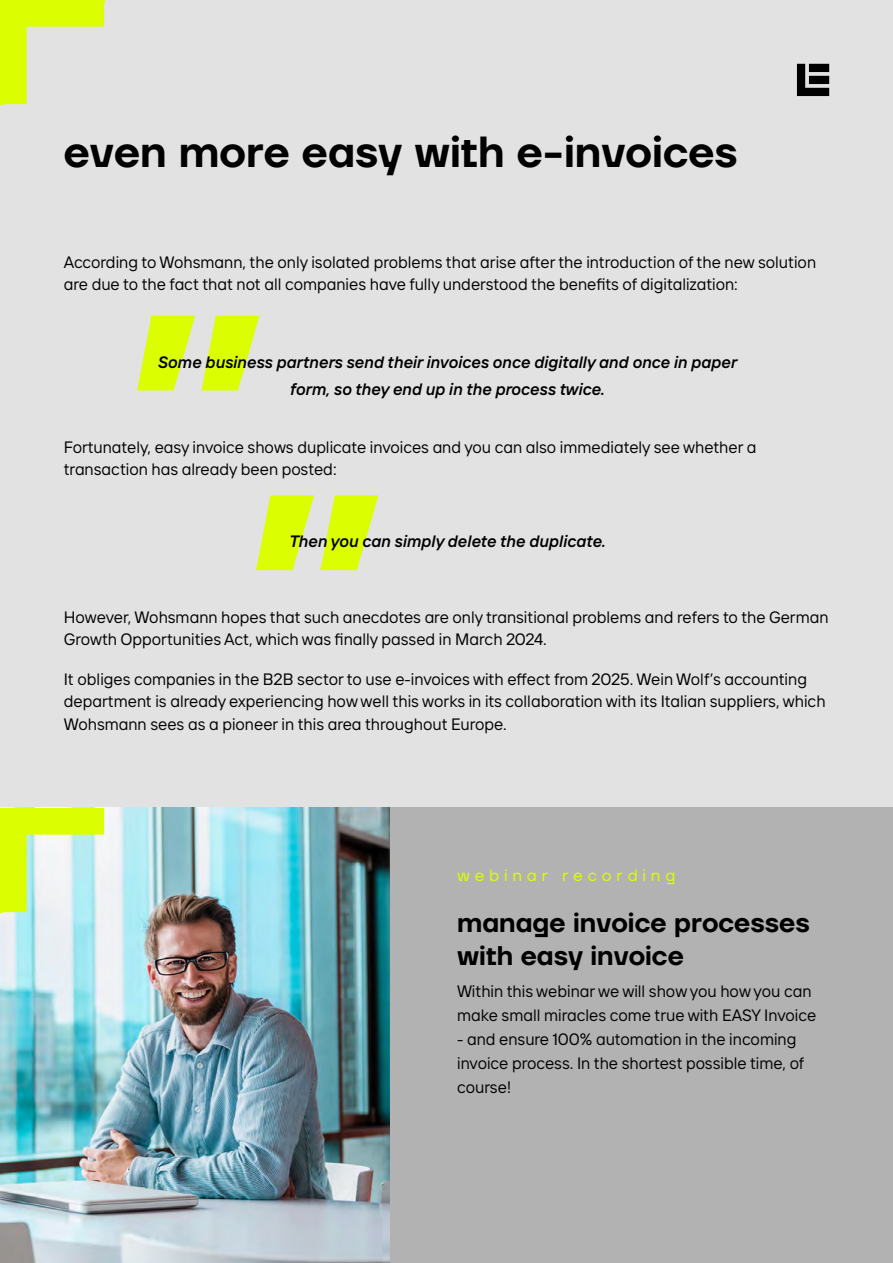
<style>
.page{position:relative;width:893px;height:1263px;background:#e2e2e2}
.page>*{position:absolute;margin:0;border:0;box-sizing:border-box;transform-origin:0 0}
.t1{font:600 43.5px "easyheadfont";color:#000}
.t2{font:600 27px/32.4px "easyheadfont";color:#000}
.t3{font:16.5px/22.5px "easytextfont";color:#000}
.t4{font:16.5px/27px "easytextfont Dm Bd It";color:#000;text-align:center}
.t5{font:16.5px "easyheadfont";letter-spacing:.29em;color:#dbff00}
</style>
<div class="page">
<svg style="left:797px;top:64px;width:32px;height:32px"></svg>
<div style="left:0;top:808px;width:893px;height:455px;background:#b2b2b2"></div>
<img style="left:0;top:808px;width:390px;height:455px">
<svg style="left:2px;top:808px;width:102px;height:104px;background:#d8f688"></svg>
<svg style="left:137px;top:316px;width:122px;height:74px"></svg>
<svg style="left:256px;top:495px;width:122px;height:75px"></svg>
<svg style="left:2px;top:2px;width:102px;height:102px"></svg>
<hr style="left:0;top:0;width:104px;height:2px;background:#dbff00">
<hr style="left:0;top:0;width:2px;height:104px;background:#dbff00">
<hr style="left:0;top:808px;width:2px;height:104px;background:#dbff00">
<h1 class="t1" style="left:64px;top:122px;width:675px">even more easy with e-invoices</h1>
<p class="t3" style="left:64px;top:250px;width:754px">According to Wohsmann, the only isolated problems that arise after the introduction of the new solution are due to the fact that not all companies have fully understood the benefits of digitalization:</p>
<p class="t4" style="left:158px;top:348px;width:581px">Some business partners send their invoices once digitally and once in paper form, so they end up in the process twice.</p>
<p class="t3" style="left:64px;top:435px;width:694px">Fortunately, easy invoice shows duplicate invoices and you can also immediately see whether a transaction has already been posted:</p>
<p class="t4" style="left:289px;top:528px;width:318px">Then you can simply delete the duplicate.</p>
<p class="t3" style="left:64px;top:605px;width:766px">However, Wohsmann hopes that such anecdotes are only transitional problems and refers to the German<br>Growth Opportunities Act, which was finally passed in March 2024.</p>
<p class="t3" style="left:64px;top:667px;width:763px">It obliges companies in the B2B sector to use e-invoices with effect from 2025. Wein Wolf’s accounting department is already experiencing how well this works in its collaboration with its Italian suppliers, which<br>Wohsmann sees as a pioneer in this area throughout Europe.</p>
<p class="t5" style="left:457px;top:864px;width:220px">webinar recording</p>
<h2 class="t2" style="left:457px;top:906px;width:354px">manage invoice processes with easy invoice</h2>
<p class="t3" style="left:457px;top:979px;width:361px;line-height:24px">Within this webinar we will show you how you can make small miracles come true with EASY Invoice</p>
<p class="t3" style="left:457px;top:1027px;width:349px;line-height:24px">- and ensure 100% automation in the incoming invoice process. In the shortest possible time, of course!</p>
</div>
